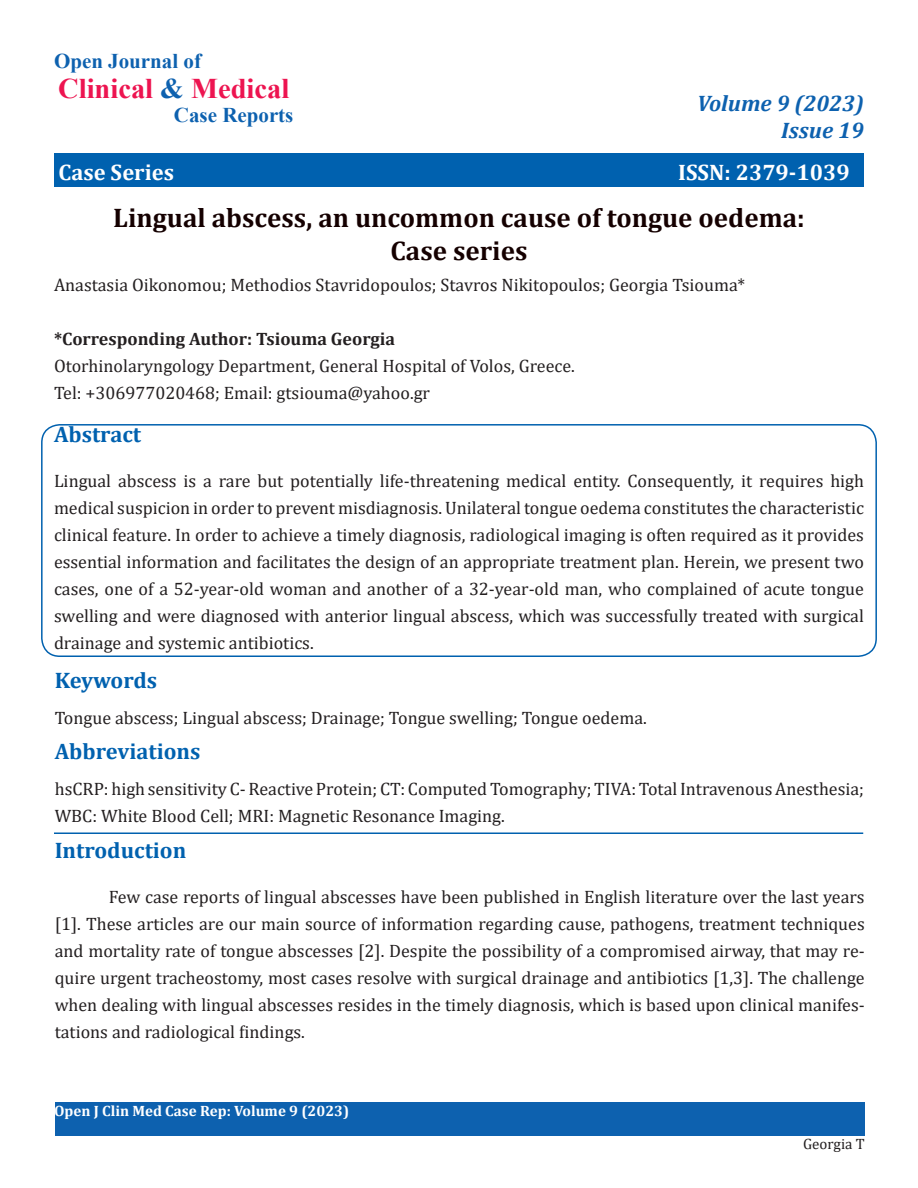
<style>
.page{position:relative;width:918px;height:1188px;background:#fff}
.page>*{position:absolute;margin:0;border:0;box-sizing:border-box;transform-origin:0 0}
.t1{font:700 28.5px "Times New Roman";color:#ed1450}
.t2{font:700 27px/33px "Cambria";color:#150000;text-align:center}
.t3{font:700 22.5px "Cambria";color:#0061af}
.t4{font:700 22.5px "Cambria";color:#fff}
.t5{font:italic 700 22.5px "Cambria";color:#0d61af}
.t6{font:700 21px "Times New Roman";color:#0d61af}
.t7{font:18px/27px "Cambria";color:#231f20;text-align:justify}
.t8{font:700 18px "Cambria";color:#231f20}
.t9{font:700 15px "Cambria";color:#fff}
.t10{font:15px "Cambria";color:#231f20}
.s1{color:#0d61af}
</style>
<div class="page">
<div style="left:54px;top:153px;width:810px;height:34px;background:#0061af"></div>
<div style="left:55px;top:1102px;width:810px;height:34px;background:#0d61af"></div>
<div style="left:41px;top:424px;width:836px;height:233px;border:2px solid #0061af;border-radius:18px"></div>
<hr style="left:54px;top:832px;width:809px;height:2px;background:#0061af">
<p class="t6" style="left:54px;top:46px;width:149px">Open Journal of</p>
<p class="t1" style="left:58px;top:68px;width:233px">Clinical <span class="s1">&amp;</span> Medical</p>
<p class="t6" style="left:174px;top:100px;width:121px">Case Reports</p>
<p class="t4" style="left:58px;top:156px;width:117px">Case Series</p>
<p class="t5" style="left:697px;top:88px;width:168px">Volume 9 (2023)</p>
<p class="t5" style="left:781px;top:115px;width:84px">Issue 19</p>
<p class="t4" style="left:678px;top:156px;width:173px">ISSN: 2379-1039</p>
<p class="t2" style="left:113px;top:200px;width:693px">Lingual abscess, an uncommon cause of tongue oedema:<br>Case series</p>
<p class="t7" style="left:54px;top:271px;width:693px">Anastasia Oikonomou; Methodios Stavridopoulos; Stavros Nikitopoulos; Georgia Tsiouma*</p>
<p class="t8" style="left:54px;top:326px;width:343px">*Corresponding Author: Tsiouma Georgia</p>
<p class="t7" style="left:54px;top:352px;width:522px">Otorhinolaryngology Department, General Hospital of Volos, Greece.</p>
<p class="t7" style="left:54px;top:379px;width:378px">Tel: +306977020468; Email: gtsiouma@yahoo.gr</p>
<p class="t3" style="left:54px;top:418px;width:89px">Abstract</p>
<p class="t7" style="left:54px;top:467px;width:812px">Lingual abscess is a rare but potentially life-threatening medical entity. Consequently, it requires high medical suspicion in order to prevent misdiagnosis. Unilateral tongue oedema constitutes the characteristic clinical feature. In order to achieve a timely diagnosis, radiological imaging is often required as it provides essential information and facilitates the design of an appropriate treatment plan. Herein, we present two cases, one of a 52-year-old woman and another of a 32-year-old man, who complained of acute tongue swelling and were diagnosed with anterior lingual abscess, which was successfully treated with surgical drainage and systemic antibiotics.</p>
<p class="t3" style="left:55px;top:664px;width:104px">Keywords</p>
<p class="t7" style="left:55px;top:704px;width:594px">Tongue abscess; Lingual abscess; Drainage; Tongue swelling; Tongue oedema.</p>
<p class="t3" style="left:55px;top:735px;width:147px">Abbreviations</p>
<p class="t7" style="left:55px;top:775px;width:811px">hsCRP: high sensitivity C- Reactive Protein; CT: Computed Tomography; TIVA: Total Intravenous Anesthesia;<br>WBC: White Blood Cell; MRI: Magnetic Resonance Imaging.</p>
<p class="t3" style="left:55px;top:834px;width:133px">Introduction</p>
<p class="t7" style="left:55px;top:883px;width:811px;text-indent:54px">Few case reports of lingual abscesses have been published in English literature over the last years [1]. These articles are our main source of information regarding cause, pathogens, treatment techniques and mortality rate of tongue abscesses [2]. Despite the possibility of a compromised airway, that may re&shy;quire urgent tracheostomy, most cases resolve with surgical drainage and antibiotics [1,3]. The challenge when dealing with lingual abscesses resides in the timely diagnosis, which is based upon clinical manifes&shy;tations and radiological findings.</p>
<p class="t9" style="left:54px;top:1100px;width:297px">Open J Clin Med Case Rep: Volume 9 (2023)</p>
<p class="t10" style="left:803px;top:1135px;width:63px">Georgia T</p>
</div>
